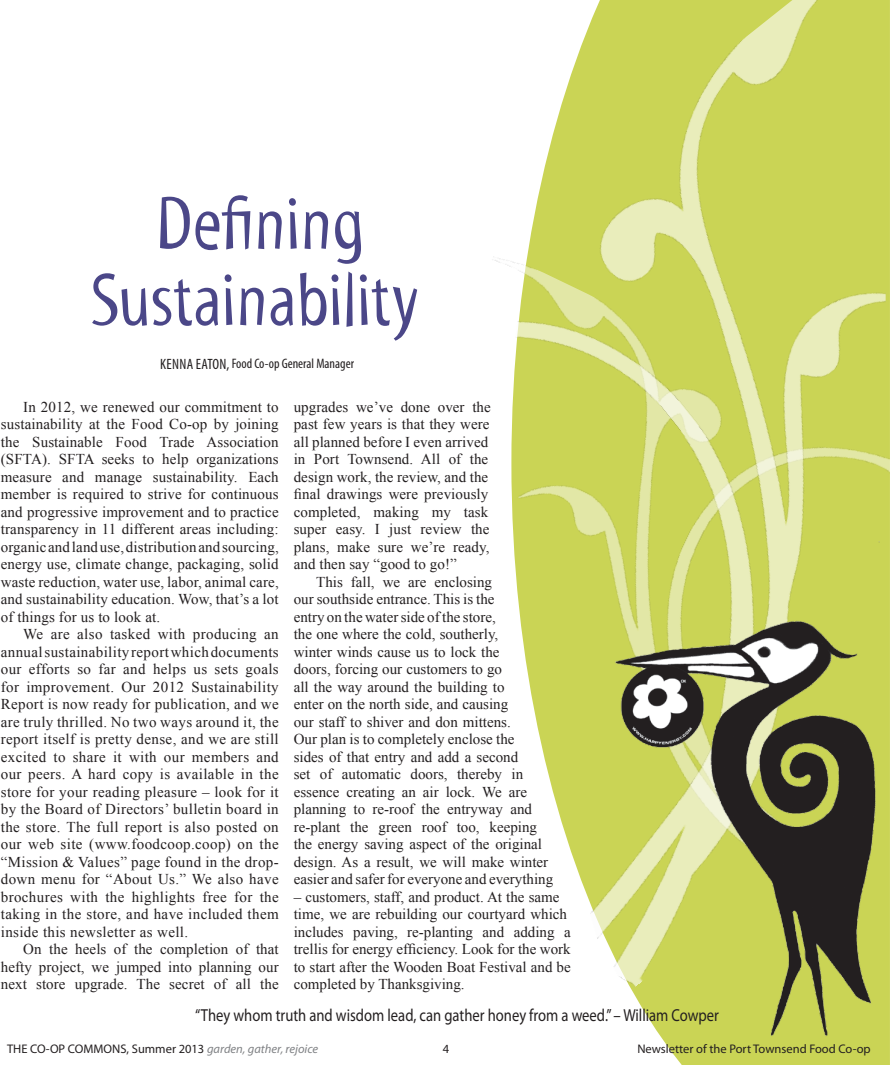
<style>
.page{position:relative;width:890px;height:1065px;background:#fff}
.page>*{position:absolute;margin:0;border:0;box-sizing:border-box;transform-origin:0 0}
.t1{font:76.25px/76.2px "Myriad Std Tilt";color:#4b4788;text-align:center}
.t2{font:17.38px "Myriad Pro";color:#231f20;scale:.84 1}
.t3{font:15px/17.5px "Times New Roman";color:#231f20;text-align:justify}
.t4{font:condensed 13.75px "Myriad Pro";color:#231f20}
.t5{font:12.5px "Myriad Pro";color:#231f20}
.s1{font-size:15px}
.s2{font-style:italic;color:#808285}
</style>
<div class="page">
<div style="left:666px;top:1044px;width:224px;height:21px;background:#cad455"></div>
<img style="left:508px;top:0;width:382px;height:939px">
<img style="left:605px;top:481px;width:285px;height:563px">
<h1 class="t1" style="left:90px;top:187px;width:331px">Defining<br>Sustainability</h1>
<p class="t4" style="left:160px;top:355px;width:195px"><span class="s1">KENNA EATON,</span> Food Co-op General Manager</p>
<p class="t3" style="left:1px;top:398px;width:279px;text-indent:22px">In 2012, we renewed our commitment to sustainability at the Food Co-op by joining the Sustainable Food Trade Association (SFTA). SFTA seeks to help organizations measure and manage sustainability. Each member is required to strive for continuous and progressive improvement and to practice transparency in 11 different areas including: organic and land use, distribution and sourcing, energy use, climate change, packaging, solid waste reduction, water use, labor, animal care, and sustainability education. Wow, that’s a lot of things for us to look at.</p>
<p class="t3" style="left:1px;top:625px;width:279px;text-indent:22px">We are also tasked with producing an annual sustainability report which documents our efforts so far and helps us sets goals for improvement. Our 2012 Sustainability Report is now ready for publication, and we are truly thrilled. No two ways around it, the report itself is pretty dense, and we are still excited to share it with our members and our peers. A hard copy is available in the store for your reading pleasure – look for it by the Board of Directors’ bulletin board in the store. The full report is also posted on our web site (www.foodcoop.coop) on the “Mission &amp; Values” page found in the drop&shy;down menu for “About Us.” We also have brochures with the highlights free for the taking in the store, and have included them inside this newsletter as well.</p>
<p class="t3" style="left:1px;top:940px;width:279px;text-indent:22px">On the heels of the completion of that hefty project, we jumped into planning our next store upgrade. The secret of all the</p>
<p class="t3" style="left:294px;top:398px;width:199px;text-align:left">upgrades we’ve done over the past few years is that they were all planned before I even arrived in Port Townsend. All of the design work, the review, and the final drawings were previously completed, making my task super easy. I just review the plans, make sure we’re ready, and then say “good to go!”</p>
<p class="t3" style="left:294px;top:573px;width:261px;text-align:left;text-indent:22px">This fall, we are enclosing<br>our southside entrance. This is the<br>entry on the water side of the store,<br>the one where the cold, southerly,<br>winter winds cause us to lock the<br>doors, forcing our customers to go<br>all the way around the building to<br>enter on the north side, and causing<br>our staff to shiver and don mittens.<br>Our plan is to completely enclose the<br>sides of that entry and add a second<br>set of automatic doors, thereby in essence creating an air lock. We are planning to re-roof the entryway and re-plant the green roof too, keeping the energy saving aspect of the original design. As a result, we will make winter easier and safer for everyone and everything</p>
<p class="t3" style="left:294px;top:888px;width:279px;text-align:left">– customers, staff, and product. At the same time, we are rebuilding our courtyard which includes paving, re-planting and adding a trellis for energy efficiency. Look for the work to start after the Wooden Boat Festival and be completed by Thanksgiving.</p>
<p class="t2" style="left:195px;top:1004px;width:625px">“They whom truth and wisdom lead, can gather honey from a weed.” – William Cowper</p>
<p class="t5" style="left:7px;top:1041px;width:313px">THE CO-OP COMMONS, Summer 2013 <span class="s2">garden, gather, rejoice</span></p>
<p class="t5" style="left:443px;top:1041px;width:8px">4</p>
<p class="t5" style="left:637px;top:1041px;width:235px">Newsletter of the Port Townsend Food Co-op</p>
</div>
